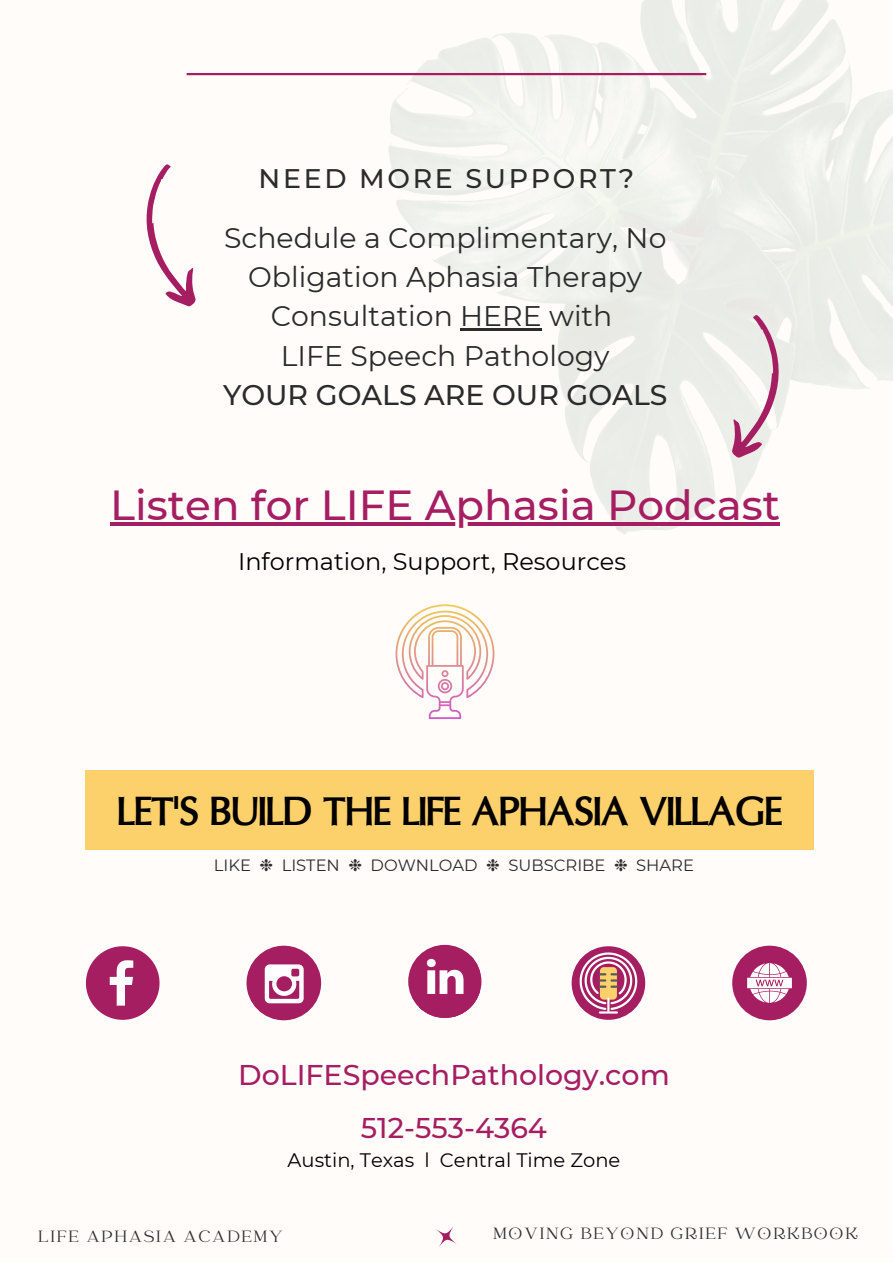
<style>
.page{position:relative;width:893px;height:1264px;background:#fff}
.page>*{position:absolute;margin:0;border:0;box-sizing:border-box;transform-origin:0 0}
.t1{font:500 42px "Montserrat";color:#a61e62}
.t2{font:700 41.1px "Oregon LDO";color:#000}
.t3{font:500 28.5px/52.8px "Montserrat";color:#a61e62;text-align:center}
.t4{font:28.35px/39.3px "Montserrat";color:#2b2b2b;text-align:center}
.t5{font:500 28.35px "Montserrat";color:#2b2b2b}
.t6{font:500 26.85px "Montserrat";letter-spacing:.1em;color:#2b2b2b}
.t7{font:24px "Montserrat";color:#000}
.t8{font:19.5px "Montserrat";color:#000}
.t9{font:18px "Catchy Mager";letter-spacing:.1em;color:#303030}
.t10{font:16.35px "Montserrat";color:#2b2b2b}
.s1{font-family:"DejaVu Sans"}
</style>
<div class="page">
<div style="left:0;top:0;width:892px;height:1262px;background:#fffcfa"></div>
<img style="left:389px;top:0;width:503px;height:534px">
<hr style="left:187px;top:73px;width:519px;height:2px;background:#a61e62">
<svg style="left:146px;top:164px;width:50px;height:143px"></svg>
<hr style="left:460px;top:329px;width:81px;height:2px;background:#2b2b2b">
<svg style="left:86px;top:946px;width:73px;height:73px"></svg>
<div style="left:246px;top:945px;width:75px;height:75px;background:#a61e62;border-radius:50%"></div>
<svg style="left:265px;top:964px;width:38px;height:39px"></svg>
<div style="left:408px;top:944px;width:73px;height:73px;background:#a61e62;border-radius:50%"></div>
<svg style="left:419px;top:955px;width:63px;height:63px"></svg>
<div style="left:571px;top:946px;width:74px;height:73px;background:#a61e62;border-radius:50%"></div>
<svg style="left:578px;top:951px;width:60px;height:62px"></svg>
<div style="left:732px;top:945px;width:74px;height:75px;background:#a61e62;border-radius:50%"></div>
<svg style="left:747px;top:963px;width:44px;height:39px"></svg>
<div style="left:86px;top:770px;width:727px;height:79px;background:#fcd06a"></div>
<svg style="left:723px;top:314px;width:69px;height:150px"></svg>
<svg style="left:395px;top:604px;width:99px;height:115px"></svg>
<hr style="left:110px;top:522px;width:670px;height:3px;background:#a61e62">
<svg style="left:436px;top:1226px;width:21px;height:21px"></svg>
<p class="t6" style="left:258px;top:162px;width:377px">NEED MORE SUPPORT?</p>
<p class="t4" style="left:224px;top:218px;width:444px">Schedule a Complimentary, No<br>Obligation Aphasia Therapy<br>Consultation HERE with<br>LIFE Speech Pathology</p>
<p class="t5" style="left:223px;top:378px;width:446px">YOUR GOALS ARE OUR GOALS</p>
<h1 class="t1" style="left:110px;top:479px;width:671px">Listen for LIFE Aphasia Podcast</h1>
<p class="t7" style="left:238px;top:546px;width:389px">Information, Support, Resources</p>
<h2 class="t2" style="left:118px;top:793px;width:665px">LET'S BUILD THE LIFE APHASIA VILLAGE</h2>
<p class="t10" style="left:214px;top:855px;width:481px">LIKE <span class="s1">❉</span> LISTEN <span class="s1">❉</span> DOWNLOAD <span class="s1">❉</span> SUBSCRIBE <span class="s1">❉</span> SHARE</p>
<p class="t3" style="left:238px;top:1048px;width:433px">DoLIFESpeechPathology.com<br>512-553-4364</p>
<p class="t8" style="left:287px;top:1148px;width:334px">Austin, Texas l Central Time Zone</p>
<p class="t9" style="left:38px;top:1227px;width:246px">LIFE APHASIA ACADEMY</p>
<p class="t9" style="left:493px;top:1224px;width:366px">MOVING BEYOND GRIEF WORKBOOK</p>
</div>
